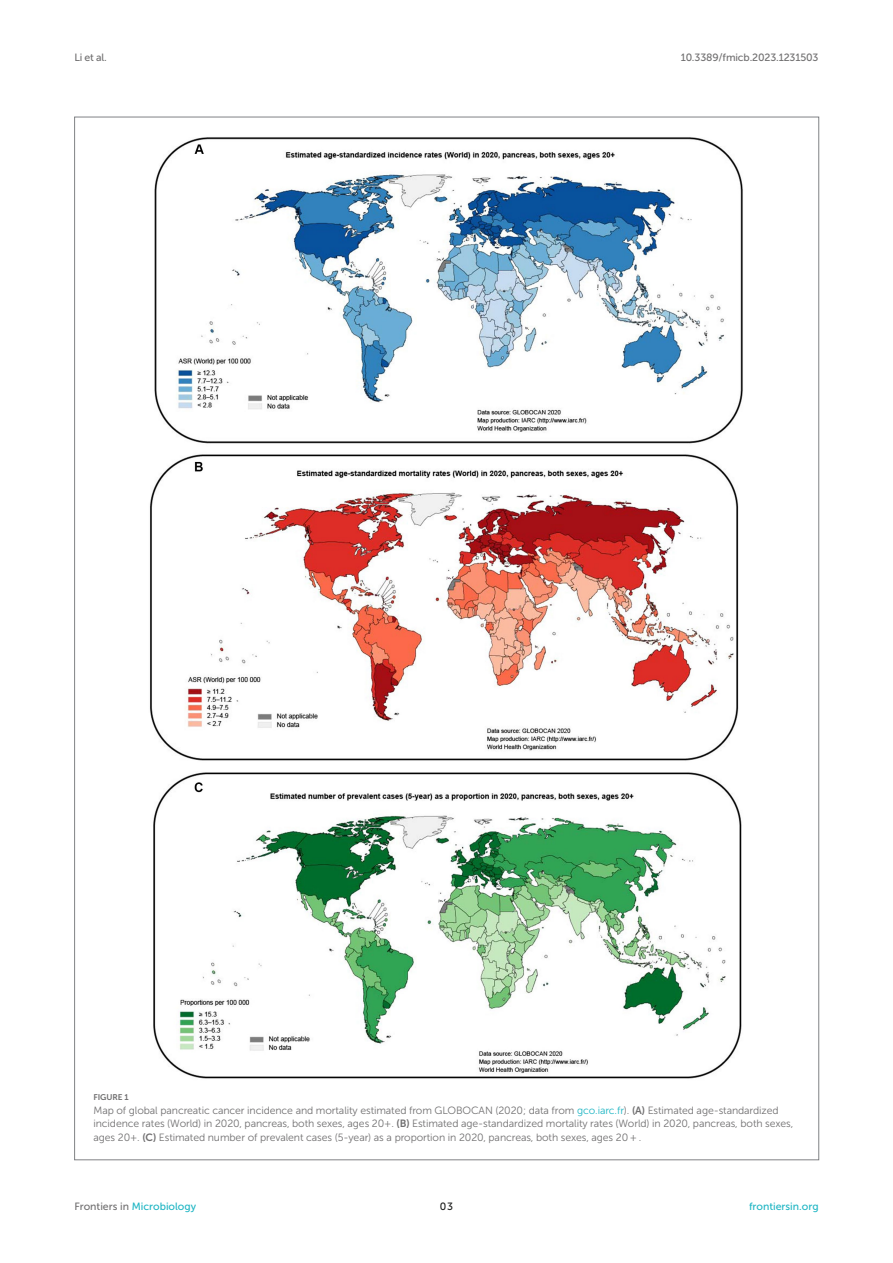
<style>
.page{position:relative;width:893px;height:1263px;background:#fff}
.page>*{position:absolute;margin:0;border:0;box-sizing:border-box;transform-origin:0 0}
.FIG_LEG{font:10.5px/13.5px "Museo Sans 300";letter-spacing:-.01em;color:#706f70}
.t1{font:10.5px "Museo Sans 500";color:#1db5c3}
.t2{font:10.5px "Museo Sans 500";letter-spacing:-.015em;color:#706f70}
.t3{font:10.5px "Museo Sans 500";color:#1b1c1b}
.FIG_HD{font:8.25px "Museo Sans 700";letter-spacing:-.01em;color:#706f70}
.s1{color:#1db5c3}
.s2{font-family:"Museo Sans 700"}
.s3{color:#706f70}
</style>
<div class="page">
<img style="left:150px;top:137px;width:593px;height:942px">
<p class="t2" style="left:74px;top:51px;width:34px">Li et al.</p>
<p class="t2" style="left:681px;top:51px;width:139px">10.3389/fmicb.2023.1231503</p>
<p class="FIG_HD" style="left:94px;top:1093px;width:37px">FIGURE 1</p>
<p class="FIG_LEG" style="left:94px;top:1103px;width:701px">Map of global pancreatic cancer incidence and mortality estimated from GLOBOCAN (2020; data from <span class="s1">gco.iarc.fr</span>). <span class="s2">(A)</span> Estimated age-standardized incidence rates (World) in 2020, pancreas, both sexes, ages 20+. <span class="s2">(B)</span> Estimated age-standardized mortality rates (World) in 2020, pancreas, both sexes, ages 20+. <span class="s2">(C)</span> Estimated number of prevalent cases (5-year) as a proportion in 2020, pancreas, both sexes, ages 20 + .</p>
<p class="t1" style="left:74px;top:1200px;width:123px"><span class="s3">Frontiers in</span> Microbiology</p>
<p class="t3" style="left:440px;top:1200px;width:15px">03</p>
<p class="t1" style="left:749px;top:1200px;width:71px">frontiersin.org</p>
</div>
